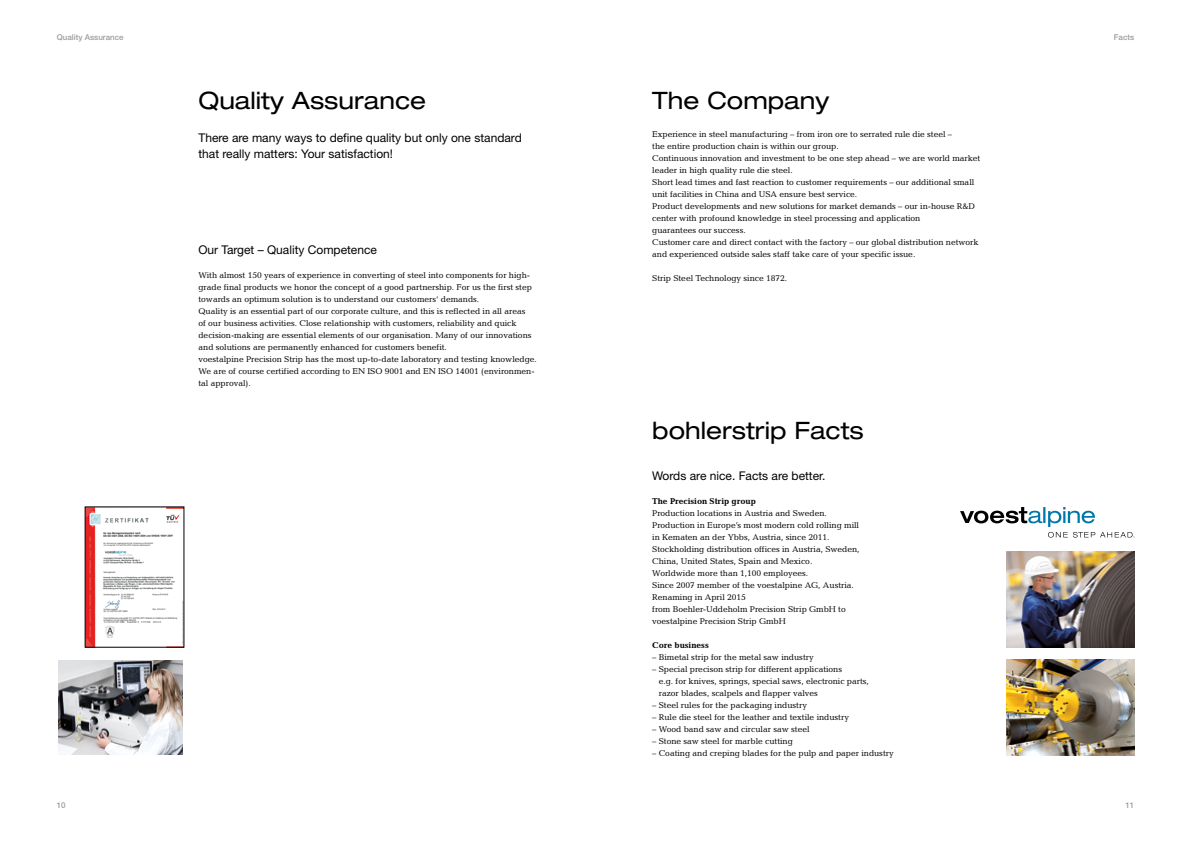
<style>
.page{position:relative;width:1191px;height:842px;background:#fff}
.page>*{position:absolute;margin:0;border:0;box-sizing:border-box;transform-origin:0 0}
.t1{font:expanded 24px "Helvetica Neue LT Std";color:#000}
.t2{font:12px/16.5px "Helvetica Neue LT Std";color:#000}
.t3{font:8.5px/12px "Candida Std";letter-spacing:-.005em;color:#000}
.t4{font:700 8.5px "Candida Std";letter-spacing:-.005em;color:#000}
.t5{font:500 8px "Helvetica Neue LT Std";color:#9c9c9d}
</style>
<div class="page">
<img style="left:1006px;top:552px;width:128px;height:96px">
<img style="left:1006px;top:660px;width:128px;height:96px">
<svg style="left:960px;top:507px;width:174px;height:31px"></svg>
<img style="left:87px;top:509px;width:93px;height:136px">
<img style="left:58px;top:661px;width:125px;height:93px">
<p class="t5" style="left:57px;top:32px;width:68px">Quality Assurance</p>
<p class="t5" style="left:1113px;top:32px;width:22px">Facts</p>
<h1 class="t1" style="left:198px;top:86px;width:229px">Quality Assurance</h1>
<h1 class="t1" style="left:652px;top:86px;width:178px">The Company</h1>
<h2 class="t2" style="left:198px;top:129px;width:325px">There are many ways to define quality but only one standard that really matters: Your satisfaction!</h2>
<h2 class="t2" style="left:198px;top:242px;width:180px">Our Target – Quality Competence</h2>
<p class="t3" style="left:198px;top:269px;width:340px">With almost 150 years of experience in converting of steel into components for high&shy;grade final products we honor the concept of a good partnership. For us the first step towards an optimum solution is to understand our customers‘ demands.<br>Quality is an essential part of our corporate culture, and this is reflected in all areas<br>of our business activities. Close relationship with customers, reliability and quick decision-making are essential elements of our organisation. Many of our innovations and solutions are permanently enhanced for customers benefit.<br>voestalpine Precision Strip has the most up-to-date laboratory and testing knowledge.<br>We are of course certified according to EN ISO 9001 and EN ISO 14001 (environmen&shy;tal approval).</p>
<p class="t3" style="left:652px;top:128px;width:330px">Experience in steel manufacturing – from iron ore to serrated rule die steel –<br>the entire production chain is within our group.<br>Continuous innovation and investment to be one step ahead – we are world market leader in high quality rule die steel.<br>Short lead times and fast reaction to customer requirements – our additional small unit facilities in China and USA ensure best service.<br>Product developments and new solutions for market demands – our in-house R&amp;D center with profound knowledge in steel processing and application<br>guarantees our success.<br>Customer care and direct contact with the factory – our global distribution network and experienced outside sales staff take care of your specific issue.</p>
<p class="t3" style="left:652px;top:272px;width:136px">Strip Steel Technology since 1872.</p>
<h1 class="t1" style="left:652px;top:416px;width:213px">bohlerstrip Facts</h1>
<h2 class="t2" style="left:652px;top:467px;width:175px">Words are nice. Facts are better.</h2>
<p class="t4" style="left:652px;top:496px;width:105px">The Precision Strip group</p>
<p class="t3" style="left:652px;top:507px;width:209px">Production locations in Austria and Sweden.<br>Production in Europe’s most modern cold rolling mill in Kematen an der Ybbs, Austria, since 2011.<br>Stockholding distribution offices in Austria, Sweden, China, United States, Spain and Mexico.<br>Worldwide more than 1,100 employees.<br>Since 2007 member of the voestalpine AG, Austria.<br>Renaming in April 2015<br>from Boehler-Uddeholm Precision Strip GmbH to voestalpine Precision Strip GmbH</p>
<p class="t4" style="left:652px;top:640px;width:58px">Core business</p>
<p class="t3" style="left:652px;top:651px;width:163px">– Bimetal strip for the metal saw industry</p>
<p class="t3" style="left:658px;top:663px;width:212px;text-indent:-7px">– Special precison strip for different applications<br>e.g. for knives, springs, special saws, electronic parts, razor blades, scalpels and flapper valves</p>
<p class="t3" style="left:652px;top:699px;width:156px">– Steel rules for the packaging industry</p>
<p class="t3" style="left:652px;top:711px;width:198px">– Rule die steel for the leather and textile industry</p>
<p class="t3" style="left:652px;top:723px;width:159px">– Wood band saw and circular saw steel</p>
<p class="t3" style="left:652px;top:735px;width:142px">– Stone saw steel for marble cutting</p>
<p class="t3" style="left:652px;top:747px;width:243px">– Coating and creping blades for the pulp and paper industry</p>
<p class="t5" style="left:57px;top:800px;width:10px">10</p>
<p class="t5" style="left:1125px;top:800px;width:10px">11</p>
</div>
